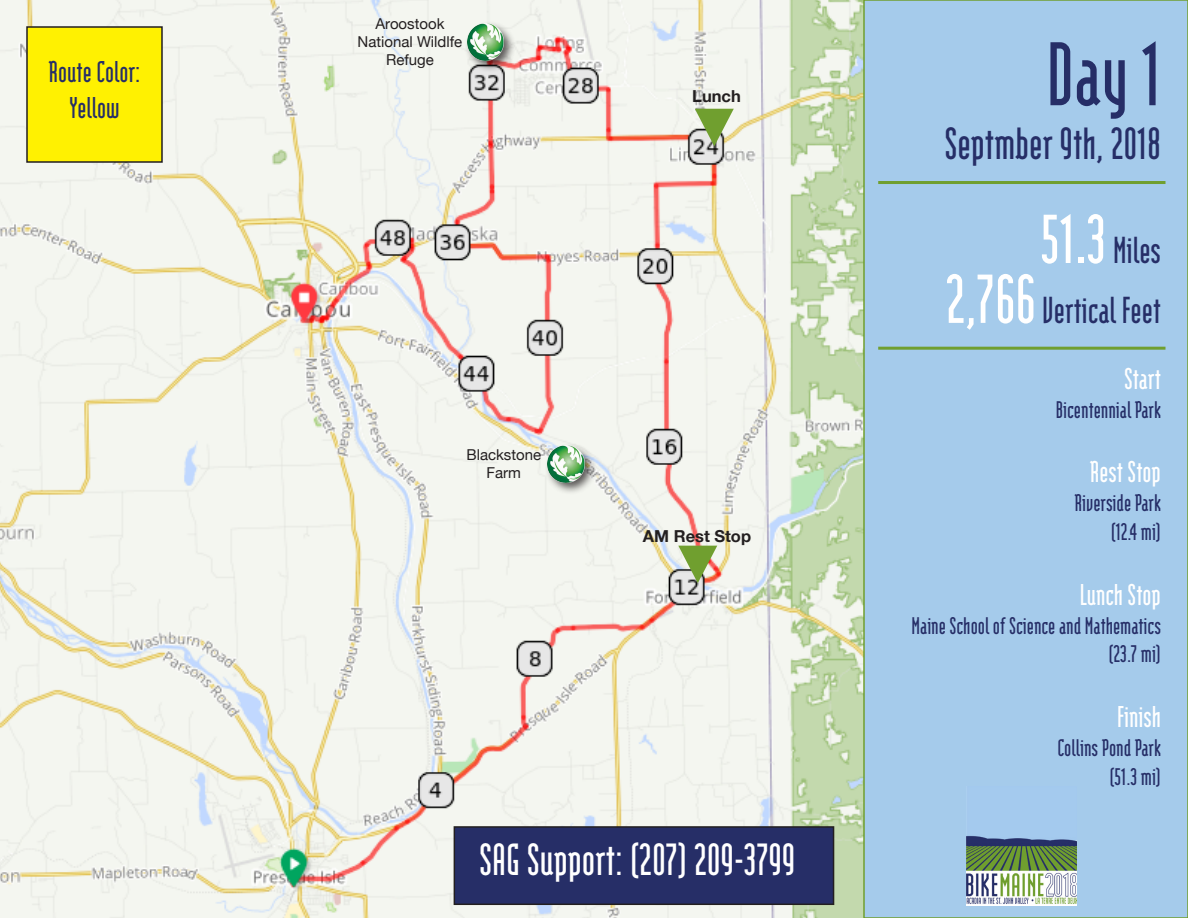
<style>
.page{position:relative;width:1188px;height:918px;background:#fff}
.page>*{position:absolute;margin:0;border:0;box-sizing:border-box;transform-origin:0 0}
.t1{font:700 90px "Modula OT Sans";color:#262e67}
.t2{font:700 45px "Modula OT Sans";color:#fff}
.t3{font:700 45px "Modula OT Sans";color:#262e67}
.t4{font:700 37.5px "Modula OT Sans";color:#262e67}
.t5{font:700 30px "Modula OT Sans";color:#fff}
.t6{font:700 30px "Modula OT Sans";color:#262e67}
.t7{font:700 24px "Modula OT Sans";color:#262e67}
.t8{font:700 16.5px "Helvetica Neue";color:#231f20}
.t9{font:15px/18px "Helvetica Neue";color:#231f20;text-align:center}
.s1{font-size:69px;color:#fff}
</style>
<div class="page">
<img style="left:0;top:0;width:863px;height:918px">
<svg style="left:678px;top:546px;width:39px;height:37px"></svg>
<svg style="left:695px;top:109px;width:39px;height:37px"></svg>
<div style="left:864px;top:0;width:324px;height:918px;background:#a5cbeb"></div>
<div style="left:863px;top:0;width:325px;height:918px;border:2px solid #709f2f"></div>
<img style="left:967px;top:836px;width:109px;height:69px">
<hr style="left:878px;top:181px;width:288px;height:3px;background:#709f2f">
<hr style="left:878px;top:347px;width:288px;height:3px;background:#709f2f">
<div style="left:27px;top:27px;width:135px;height:135px;background:#fff101"></div>
<div style="left:26px;top:26px;width:137px;height:137px;border:2px solid #231f20"></div>
<div style="left:454px;top:827px;width:380px;height:77px;background:#262e67"></div>
<div style="left:454px;top:826px;width:380px;height:79px;border:2px solid #231f20"></div>
<div style="left:545px;top:443px;width:52px;height:52px;background:#231f20;opacity:.75"></div>
<img style="left:548px;top:446px;width:36px;height:37px">
<div style="left:464px;top:21px;width:53px;height:53px;background:#231f20;opacity:.75"></div>
<img style="left:467px;top:24px;width:37px;height:37px">
<p class="t6" style="left:49px;top:57px;width:93px">Route Color:</p>
<p class="t6" style="left:69px;top:93px;width:52px">Yellow</p>
<p class="t9" style="left:358px;top:15px;width:106px">Aroostook<br>National Wildlfe<br>Refuge</p>
<p class="t8" style="left:692px;top:83px;width:50px">Lunch</p>
<p class="t9" style="left:466px;top:446px;width:76px">Blackstone<br>Farm</p>
<p class="t8" style="left:643px;top:523px;width:110px">AM Rest Stop</p>
<p class="t2" style="left:479px;top:837px;width:318px">SAG Support: (207) 209-3799</p>
<p class="t1" style="left:1046px;top:29px;width:116px">Day 1</p>
<p class="t3" style="left:944px;top:121px;width:218px">Septmber 9th, 2018</p>
<p class="t4" style="left:1041px;top:231px;width:122px"><span class="s1">51.3</span> Miles</p>
<p class="t4" style="left:946px;top:291px;width:217px"><span class="s1">2,766</span> Vertical Feet</p>
<p class="t5" style="left:1124px;top:363px;width:38px">Start</p>
<p class="t7" style="left:1056px;top:397px;width:107px">Bicentennial Park</p>
<p class="t5" style="left:1090px;top:457px;width:73px">Rest Stop</p>
<p class="t7" style="left:1074px;top:491px;width:88px">Riverside Park</p>
<p class="t7" style="left:1111px;top:520px;width:52px">(12.4 mi)</p>
<p class="t5" style="left:1080px;top:579px;width:83px">Lunch Stop</p>
<p class="t7" style="left:912px;top:613px;width:251px">Maine School of Science and Mathematics</p>
<p class="t7" style="left:1108px;top:642px;width:54px">(23.7 mi)</p>
<p class="t5" style="left:1117px;top:702px;width:45px">Finish</p>
<p class="t7" style="left:1057px;top:736px;width:105px">Collins Pond Park</p>
<p class="t7" style="left:1109px;top:764px;width:53px">(51.3 mi)</p>
</div>
